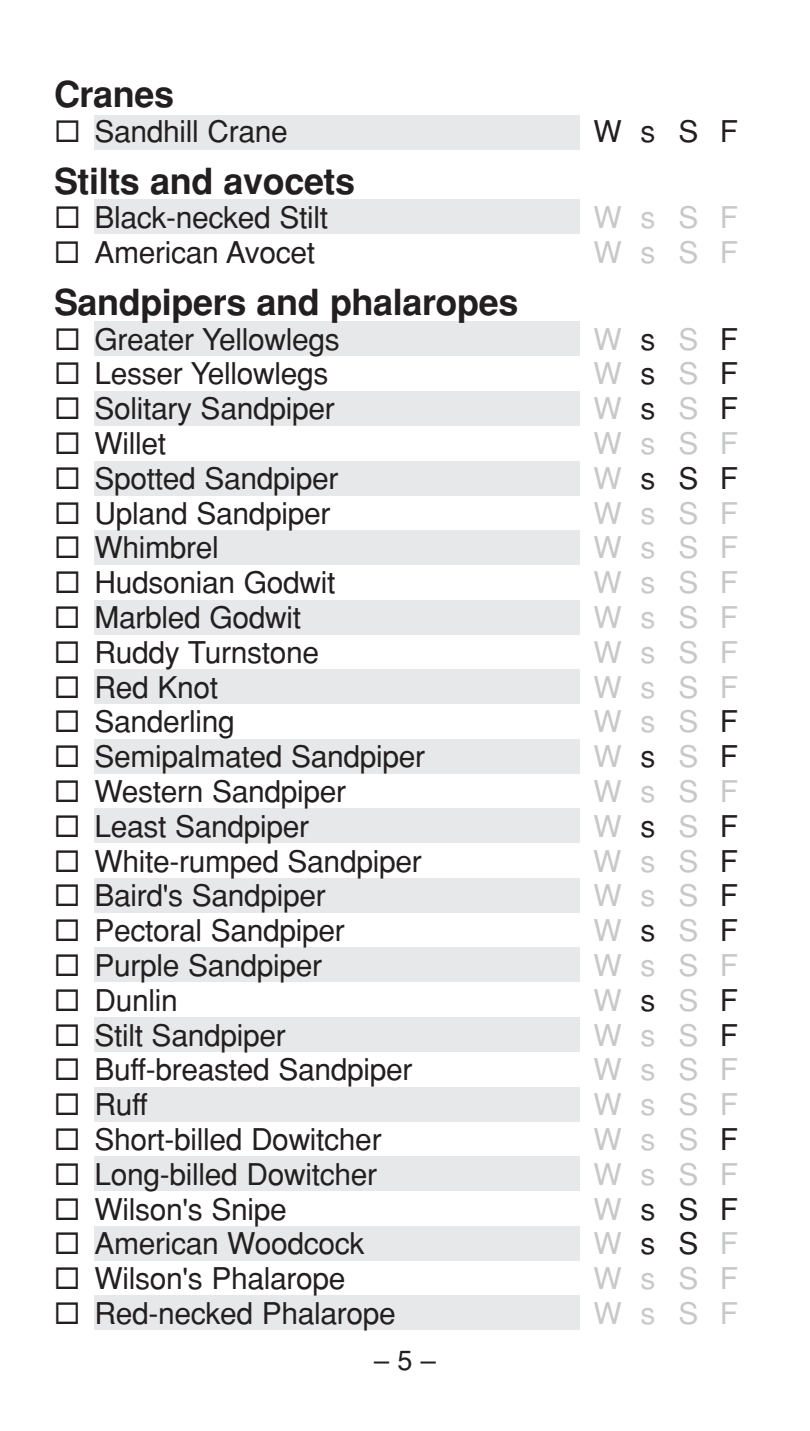
<style>
.page{position:relative;width:810px;height:1431px;background:#fff}
.page>*{position:absolute;margin:0;border:0;box-sizing:border-box;transform-origin:0 0}
.t1{font:700 36px "Helvetica";letter-spacing:-.01em;color:#231f20}
.t2{font:30px "Helvetica";letter-spacing:-.01em;color:#231f20}
.t3{font:30px "Helvetica";letter-spacing:.71em;color:#c7c8ca}
.t4{font:27px "Helvetica";color:#231f20}
.s1{color:#231f20}
.s2{color:#c7c8ca}
</style>
<div class="page">
<div style="left:94px;top:115px;width:486px;height:35px;background:#e7e8e9"></div>
<div style="left:94px;top:200px;width:486px;height:34px;background:#e7e8e9"></div>
<div style="left:94px;top:322px;width:486px;height:34px;background:#e7e8e9"></div>
<div style="left:94px;top:391px;width:486px;height:35px;background:#e7e8e9"></div>
<div style="left:94px;top:461px;width:486px;height:34px;background:#e7e8e9"></div>
<div style="left:94px;top:530px;width:486px;height:35px;background:#e7e8e9"></div>
<div style="left:94px;top:600px;width:486px;height:35px;background:#e7e8e9"></div>
<div style="left:94px;top:669px;width:486px;height:35px;background:#e7e8e9"></div>
<div style="left:94px;top:739px;width:486px;height:35px;background:#e7e8e9"></div>
<div style="left:94px;top:808px;width:486px;height:35px;background:#e7e8e9"></div>
<div style="left:94px;top:878px;width:486px;height:35px;background:#e7e8e9"></div>
<div style="left:94px;top:948px;width:486px;height:34px;background:#e7e8e9"></div>
<div style="left:94px;top:1017px;width:486px;height:35px;background:#e7e8e9"></div>
<div style="left:94px;top:1087px;width:486px;height:34px;background:#e7e8e9"></div>
<div style="left:94px;top:1156px;width:486px;height:35px;background:#e7e8e9"></div>
<div style="left:94px;top:1226px;width:486px;height:35px;background:#e7e8e9"></div>
<div style="left:94px;top:1295px;width:486px;height:35px;background:#e7e8e9"></div>
<p class="t1" style="left:54px;top:74px;width:122px">Cranes</p>
<p class="t2" style="left:94px;top:114px;width:195px">Sandhill Crane</p>
<p class="t2" style="left:593px;top:114px;width:146px">WsSF</p>
<p class="t1" style="left:54px;top:160px;width:303px">Stilts and avocets</p>
<p class="t2" style="left:94px;top:201px;width:235px">Black-necked Stilt</p>
<p class="t3" style="left:593px;top:201px;width:146px">WsSF</p>
<p class="t2" style="left:94px;top:235px;width:222px">American Avocet</p>
<p class="t3" style="left:593px;top:235px;width:146px">WsSF</p>
<p class="t1" style="left:54px;top:281px;width:466px">Sandpipers and phalaropes</p>
<p class="t2" style="left:94px;top:322px;width:247px">Greater Yellowlegs</p>
<p class="t3" style="left:593px;top:322px;width:146px">W<span class="s1">s</span>S<span class="s1">F</span></p>
<p class="t2" style="left:95px;top:357px;width:235px">Lesser Yellowlegs</p>
<p class="t3" style="left:593px;top:357px;width:146px">W<span class="s1">s</span>S<span class="s1">F</span></p>
<p class="t2" style="left:95px;top:391px;width:242px">Solitary Sandpiper</p>
<p class="t3" style="left:593px;top:391px;width:146px">W<span class="s1">s</span>S<span class="s1">F</span></p>
<p class="t2" style="left:95px;top:426px;width:73px">Willet</p>
<p class="t3" style="left:593px;top:426px;width:146px">WsSF</p>
<p class="t2" style="left:95px;top:461px;width:245px">Spotted Sandpiper</p>
<p class="t2" style="left:593px;top:461px;width:146px"><span class="s2">W</span>sSF</p>
<p class="t2" style="left:95px;top:496px;width:237px">Upland Sandpiper</p>
<p class="t3" style="left:593px;top:496px;width:146px">WsSF</p>
<p class="t2" style="left:94px;top:531px;width:126px">Whimbrel</p>
<p class="t3" style="left:593px;top:531px;width:146px">WsSF</p>
<p class="t2" style="left:94px;top:565px;width:242px">Hudsonian Godwit</p>
<p class="t3" style="left:593px;top:565px;width:146px">WsSF</p>
<p class="t2" style="left:94px;top:600px;width:208px">Marbled Godwit</p>
<p class="t3" style="left:593px;top:600px;width:146px">WsSF</p>
<p class="t2" style="left:94px;top:635px;width:226px">Ruddy Turnstone</p>
<p class="t3" style="left:593px;top:635px;width:146px">WsSF</p>
<p class="t2" style="left:94px;top:670px;width:125px">Red Knot</p>
<p class="t3" style="left:593px;top:670px;width:146px">WsSF</p>
<p class="t2" style="left:94px;top:705px;width:142px">Sanderling</p>
<p class="t3" style="left:593px;top:705px;width:146px">WsS<span class="s1">F</span></p>
<p class="t2" style="left:94px;top:739px;width:332px">Semipalmated Sandpiper</p>
<p class="t3" style="left:593px;top:739px;width:146px">W<span class="s1">s</span>S<span class="s1">F</span></p>
<p class="t2" style="left:94px;top:774px;width:253px">Western Sandpiper</p>
<p class="t3" style="left:593px;top:774px;width:146px">WsSF</p>
<p class="t2" style="left:94px;top:809px;width:216px">Least Sandpiper</p>
<p class="t3" style="left:593px;top:809px;width:146px">W<span class="s1">s</span>S<span class="s1">F</span></p>
<p class="t2" style="left:94px;top:844px;width:329px">White-rumped Sandpiper</p>
<p class="t3" style="left:593px;top:844px;width:146px">WsS<span class="s1">F</span></p>
<p class="t2" style="left:94px;top:879px;width:233px">Baird's Sandpiper</p>
<p class="t3" style="left:593px;top:879px;width:146px">WsS<span class="s1">F</span></p>
<p class="t2" style="left:94px;top:913px;width:252px">Pectoral Sandpiper</p>
<p class="t3" style="left:593px;top:913px;width:146px">W<span class="s1">s</span>S<span class="s1">F</span></p>
<p class="t2" style="left:94px;top:948px;width:229px">Purple Sandpiper</p>
<p class="t3" style="left:593px;top:948px;width:146px">WsSF</p>
<p class="t2" style="left:94px;top:983px;width:85px">Dunlin</p>
<p class="t3" style="left:593px;top:983px;width:146px">W<span class="s1">s</span>S<span class="s1">F</span></p>
<p class="t2" style="left:94px;top:1018px;width:193px">Stilt Sandpiper</p>
<p class="t3" style="left:593px;top:1018px;width:146px">WsS<span class="s1">F</span></p>
<p class="t2" style="left:94px;top:1053px;width:320px">Buff-breasted Sandpiper</p>
<p class="t3" style="left:593px;top:1053px;width:146px">WsSF</p>
<p class="t2" style="left:94px;top:1087px;width:55px">Ruff</p>
<p class="t3" style="left:593px;top:1087px;width:146px">WsSF</p>
<p class="t2" style="left:94px;top:1122px;width:289px">Short-billed Dowitcher</p>
<p class="t3" style="left:593px;top:1122px;width:146px">WsS<span class="s1">F</span></p>
<p class="t2" style="left:94px;top:1157px;width:284px">Long-billed Dowitcher</p>
<p class="t3" style="left:593px;top:1157px;width:146px">WsSF</p>
<p class="t2" style="left:94px;top:1192px;width:194px">Wilson's Snipe</p>
<p class="t2" style="left:593px;top:1192px;width:146px"><span class="s2">W</span>sSF</p>
<p class="t2" style="left:94px;top:1227px;width:271px">American Woodcock</p>
<p class="t3" style="left:593px;top:1227px;width:146px">W<span class="s1">sS</span>F</p>
<p class="t2" style="left:94px;top:1261px;width:252px">Wilson's Phalarope</p>
<p class="t3" style="left:593px;top:1261px;width:146px">WsSF</p>
<p class="t2" style="left:94px;top:1296px;width:303px">Red-necked Phalarope</p>
<p class="t3" style="left:593px;top:1296px;width:146px">WsSF</p>
<p class="t4" style="left:374px;top:1345px;width:63px">–5–</p>
</div>
